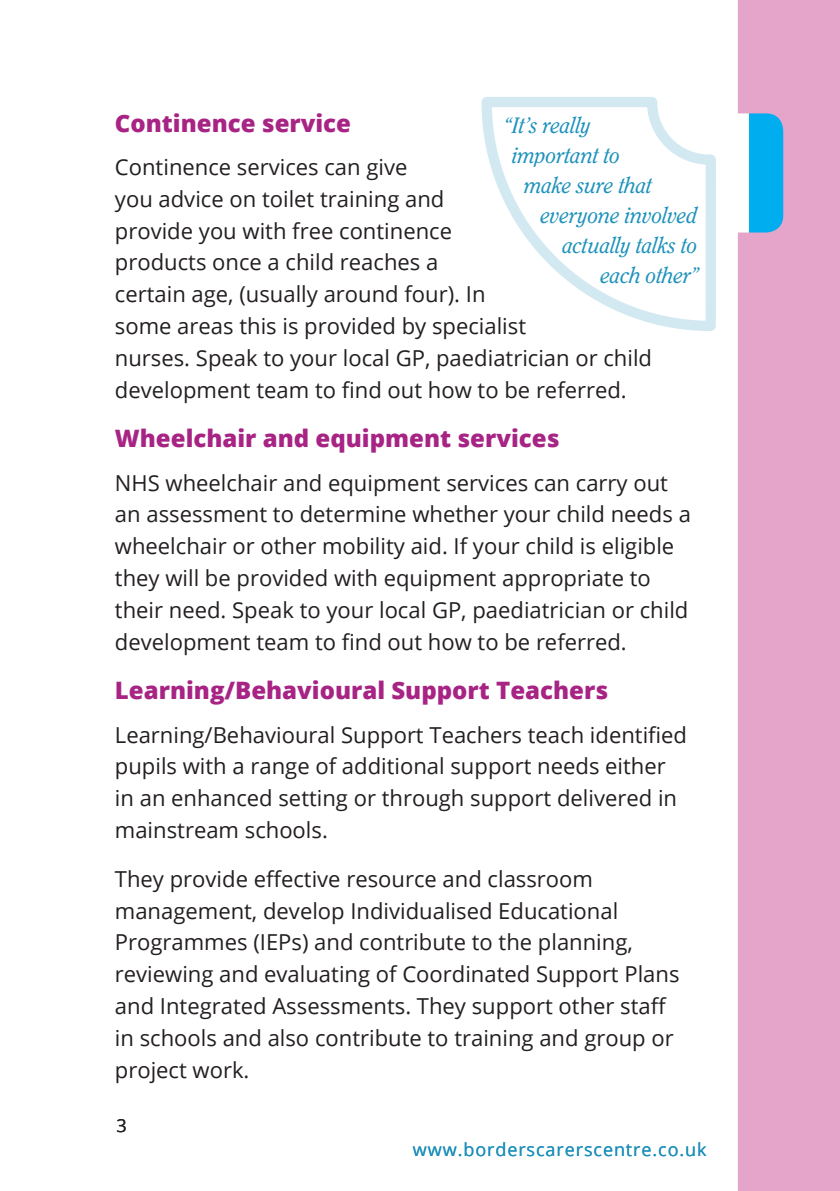
<style>
.page{position:relative;width:840px;height:1191px;background:#fff}
.page>*{position:absolute;margin:0;border:0;box-sizing:border-box;transform-origin:0 0}
.t1{font:800 24px "Open Sans";color:#a72384}
.t2{font:22px/31.8px "Open Sans";color:#231f20}
.t3{font:italic 22px "Clearface IT Cby BT";letter-spacing:-.005em;color:#1e92bb;scale:.96 1}
.t4{font:18px "Open Sans";letter-spacing:.05em;color:#1f91ba}
.t5{font:18px "Open Sans";color:#231f20}
</style>
<div class="page">
<svg style="left:737px;top:0;width:102px;height:1191px;background:#dea9ce"></svg>
<svg style="left:481px;top:97px;width:235px;height:234px"></svg>
<p class="t1" style="left:115px;top:105px;width:237px">Continence service</p>
<p class="t2" style="left:115px;top:150px;width:538px">Continence services can give<br>you advice on toilet training and<br>provide you with free continence<br>products once a child reaches a<br>certain age, (usually around four). In<br>some areas this is provided by specialist<br>nurses. Speak to your local GP, paediatrician or child development team to find out how to be referred.</p>
<p class="t1" style="left:115px;top:420px;width:446px">Wheelchair and equipment services</p>
<p class="t2" style="left:115px;top:466px;width:577px">NHS wheelchair and equipment services can carry out an assessment to determine whether your child needs a wheelchair or other mobility aid. If your child is eligible they will be provided with equipment appropriate to their need. Speak to your local GP, paediatrician or child development team to find out how to be referred.</p>
<p class="t1" style="left:115px;top:672px;width:494px">Learning/Behavioural Support Teachers</p>
<p class="t2" style="left:115px;top:718px;width:573px">Learning/Behavioural Support Teachers teach identified pupils with a range of additional support needs either in an enhanced setting or through support delivered in mainstream schools.</p>
<p class="t2" style="left:115px;top:862px;width:566px">They provide effective resource and classroom management, develop Individualised Educational Programmes (IEPs) and contribute to the planning, reviewing and evaluating of Coordinated Support Plans and Integrated Assessments. They support other staff in schools and also contribute to training and group or project work.</p>
<p class="t3" style="left:504px;top:112px;width:92px">“It’s really</p>
<p class="t3" style="left:512px;top:142px;width:114px">important to</p>
<p class="t3" style="left:524px;top:172px;width:134px">make sure that</p>
<p class="t3" style="left:540px;top:202px;width:165px">everyone involved</p>
<p class="t3" style="left:562px;top:232px;width:142px">actually talks to</p>
<p class="t3" style="left:600px;top:262px;width:105px">each other”</p>
<p class="t5" style="left:116px;top:1113px;width:12px">3</p>
<p class="t4" style="left:413px;top:1137px;width:295px">www.borderscarerscentre.co.uk</p>
</div>
